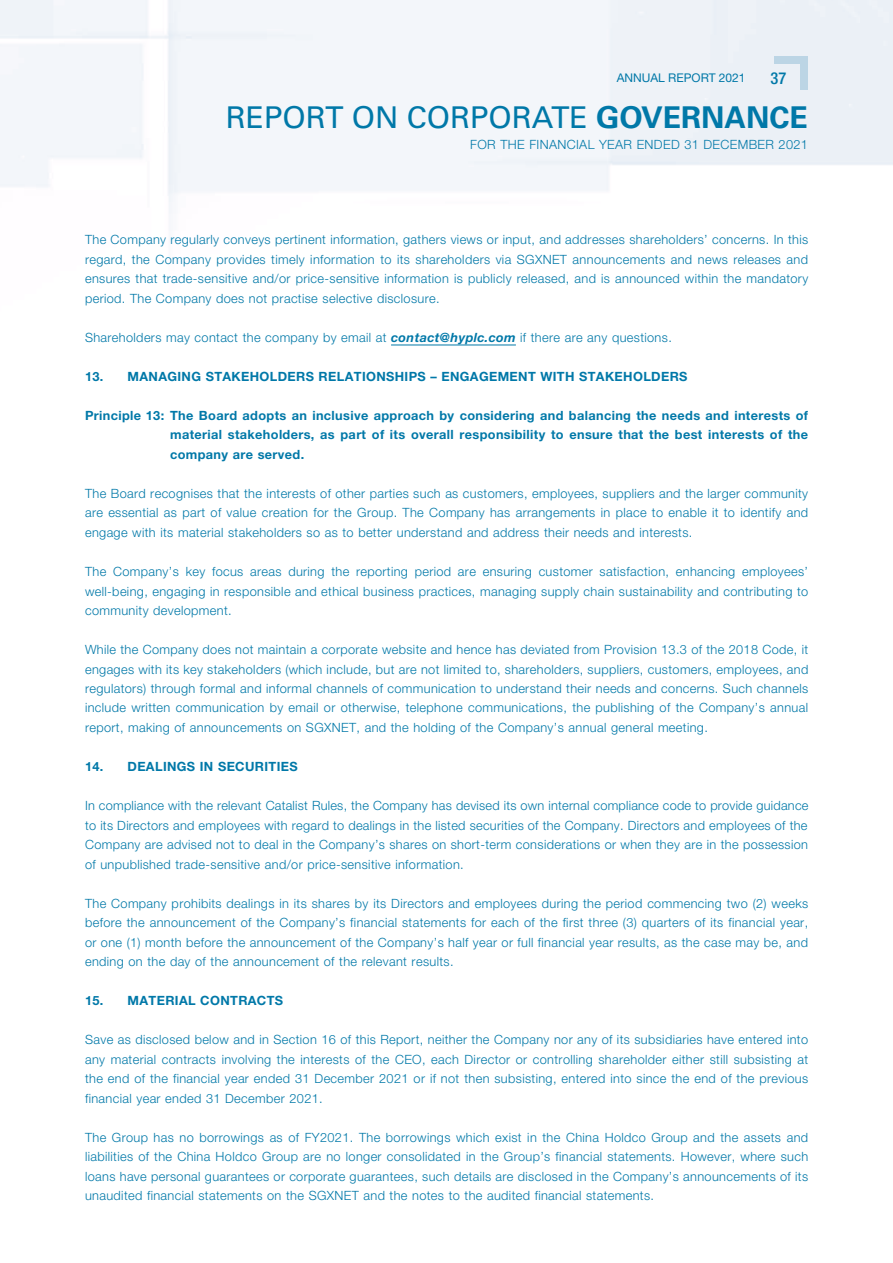
<style>
.page{position:relative;width:893px;height:1263px;background:#fff}
.page>*{position:absolute;margin:0;border:0;box-sizing:border-box;transform-origin:0 0}
.t1{font:30px "Univers LT Std";color:#0078a8}
.t2{font:500 condensed 16.5px "Helvetica Neue LT Std";color:#0078a8}
.t3{font:300 12.75px/19.5px "Helvetica Neue LT Std";letter-spacing:.03em;color:#0078a8;text-align:justify}
.t4{font:700 12.75px/19.5px "Helvetica Neue LT Std";letter-spacing:.03em;color:#0078a8;text-align:justify}
.t5{font:12px "Helvetica Neue LT Std";color:#0078a8}
.s1{font-weight:700}
.s2{font-weight:700;font-style:italic}
</style>
<div class="page">
<hr style="left:391px;top:345px;width:125px;height:1px;background:#0078a8">
<div style="left:774px;top:56px;width:34px;height:34px;background:#bcd5e5"></div>
<div style="left:767px;top:64px;width:33px;height:33px;background:#ebf0f6"></div>
<p class="t5" style="left:617px;top:71px;width:130px">ANNUAL REPORT 2021</p>
<p class="t2" style="left:770px;top:68px;width:17px">37</p>
<h1 class="t1" style="left:226px;top:100px;width:583px">REPORT ON CORPORATE <span class="s1">GOVERNANCE</span></h1>
<p class="t3" style="left:470px;top:135px;width:339px">FOR THE FINANCIAL YEAR ENDED 31 DECEMBER 2021</p>
<p class="t3" style="left:85px;top:230px;width:725px">The Company regularly conveys pertinent information, gathers views or input, and addresses shareholders’ concerns. In this regard, the Company provides timely information to its shareholders via SGXNET announcements and news releases and ensures that trade-sensitive and/or price-sensitive information is publicly released, and is announced within the mandatory period. The Company does not practise selective disclosure.</p>
<p class="t3" style="left:85px;top:327px;width:588px">Shareholders may contact the company by email at <span class="s2">contact@hyplc.com</span> if there are any questions.</p>
<p class="t4" style="left:85px;top:366px;width:604px">13. MANAGING STAKEHOLDERS RELATIONSHIPS – ENGAGEMENT WITH STAKEHOLDERS</p>
<p class="t4" style="left:170px;top:405px;width:640px;text-indent:-85px">Principle 13: The Board adopts an inclusive approach by considering and balancing the needs and interests of material stakeholders, as part of its overall responsibility to ensure that the best interests of the company are served.</p>
<p class="t3" style="left:85px;top:483px;width:725px">The Board recognises that the interests of other parties such as customers, employees, suppliers and the larger community are essential as part of value creation for the Group. The Company has arrangements in place to enable it to identify and engage with its material stakeholders so as to better understand and address their needs and interests.</p>
<p class="t3" style="left:85px;top:561px;width:725px">The Company’s key focus areas during the reporting period are ensuring customer satisfaction, enhancing employees’ well-being, engaging in responsible and ethical business practices, managing supply chain sustainability and contributing to community development.</p>
<p class="t3" style="left:85px;top:639px;width:725px">While the Company does not maintain a corporate website and hence has deviated from Provision 13.3 of the 2018 Code, it engages with its key stakeholders (which include, but are not limited to, shareholders, suppliers, customers, employees, and regulators) through formal and informal channels of communication to understand their needs and concerns. Such channels include written communication by email or otherwise, telephone communications, the publishing of the Company’s annual report, making of announcements on SGXNET, and the holding of the Company’s annual general meeting.</p>
<p class="t4" style="left:85px;top:756px;width:214px">14. DEALINGS IN SECURITIES</p>
<p class="t3" style="left:85px;top:795px;width:725px">In compliance with the relevant Catalist Rules, the Company has devised its own internal compliance code to provide guidance to its Directors and employees with regard to dealings in the listed securities of the Company. Directors and employees of the Company are advised not to deal in the Company’s shares on short-term considerations or when they are in the possession of unpublished trade-sensitive and/or price-sensitive information.</p>
<p class="t3" style="left:85px;top:893px;width:725px">The Company prohibits dealings in its shares by its Directors and employees during the period commencing two (2) weeks before the announcement of the Company’s financial statements for each of the first three (3) quarters of its financial year, or one (1) month before the announcement of the Company’s half year or full financial year results, as the case may be, and ending on the day of the announcement of the relevant results.</p>
<p class="t4" style="left:85px;top:990px;width:200px">15. MATERIAL CONTRACTS</p>
<p class="t3" style="left:85px;top:1029px;width:725px">Save as disclosed below and in Section 16 of this Report, neither the Company nor any of its subsidiaries have entered into any material contracts involving the interests of the CEO, each Director or controlling shareholder either still subsisting at the end of the financial year ended 31 December 2021 or if not then subsisting, entered into since the end of the previous financial year ended 31 December 2021.</p>
<p class="t3" style="left:85px;top:1127px;width:725px">The Group has no borrowings as of FY2021. The borrowings which exist in the China Holdco Group and the assets and liabilities of the China Holdco Group are no longer consolidated in the Group’s financial statements. However, where such loans have personal guarantees or corporate guarantees, such details are disclosed in the Company’s announcements of its unaudited financial statements on the SGXNET and the notes to the audited financial statements.</p>
</div>
